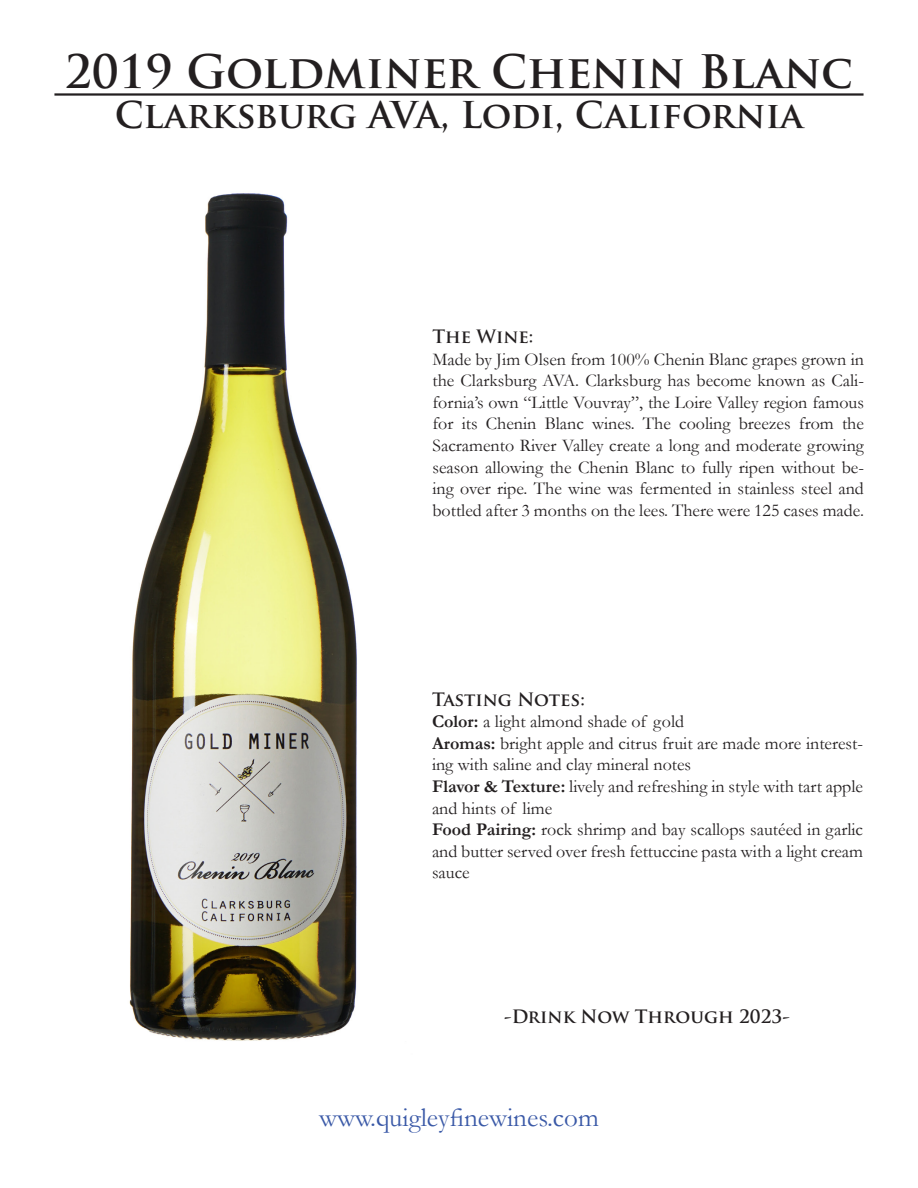
<style>
.page{position:relative;width:918px;height:1188px;background:#fff}
.page>*{position:absolute;margin:0;border:0;box-sizing:border-box;transform-origin:0 0}
.t1{font:700 45px "Trajan Pro";color:#231f20}
.t2{font:700 36px "Trajan Pro";color:#231f20}
.t3{font:27px "Garamond";color:#3a59a7}
.t4{font:18px/21.6px "Garamond";color:#231f20;text-align:justify}
.t5{font:700 18px "Trajan Pro";color:#231f20}
.s1{font-weight:700}
</style>
<div class="page">
<hr style="left:54px;top:93px;width:810px;height:3px;background:#231f20">
<img style="left:129px;top:193px;width:228px;height:848px">
<p class="t1" style="left:65px;top:44px;width:790px">2019 Goldminer Chenin Blanc</p>
<p class="t2" style="left:115px;top:92px;width:690px">Clarksburg AVA, Lodi, California</p>
<p class="t5" style="left:432px;top:325px;width:103px">The Wine:</p>
<p class="t4" style="left:432px;top:348px;width:433px">Made by Jim Olsen from 100% Chenin Blanc grapes grown in the Clarksburg AVA. Clarksburg has become known as Cali&shy;fornia’s own “Little Vouvray”, the Loire Valley region famous for its Chenin Blanc wines. The cooling breezes from the Sacramento River Valley create a long and moderate growing season allowing the Chenin Blanc to fully ripen without be&shy;ing over ripe. The wine was fermented in stainless steel and bottled after 3 months on the lees. There were 125 cases made.</p>
<p class="t5" style="left:432px;top:688px;width:154px">Tasting Notes:</p>
<p class="t4" style="left:432px;top:710px;width:254px"><span class="s1">Color:</span> a light almond shade of gold</p>
<p class="t4" style="left:432px;top:732px;width:433px"><span class="s1">Aromas:</span> bright apple and citrus fruit are made more interest&shy;ing with saline and clay mineral notes</p>
<p class="t4" style="left:432px;top:775px;width:433px"><span class="s1">Flavor &amp; Texture:</span> lively and refreshing in style with tart apple and hints of lime</p>
<p class="t4" style="left:432px;top:818px;width:433px"><span class="s1">Food Pairing:</span> rock shrimp and bay scallops sautéed in garlic and butter served over fresh fettuccine pasta with a light cream sauce</p>
<p class="t5" style="left:504px;top:1006px;width:287px">-Drink Now Through 2023-</p>
<p class="t3" style="left:319px;top:1099px;width:281px">www.quigleyfinewines.com</p>
</div>
